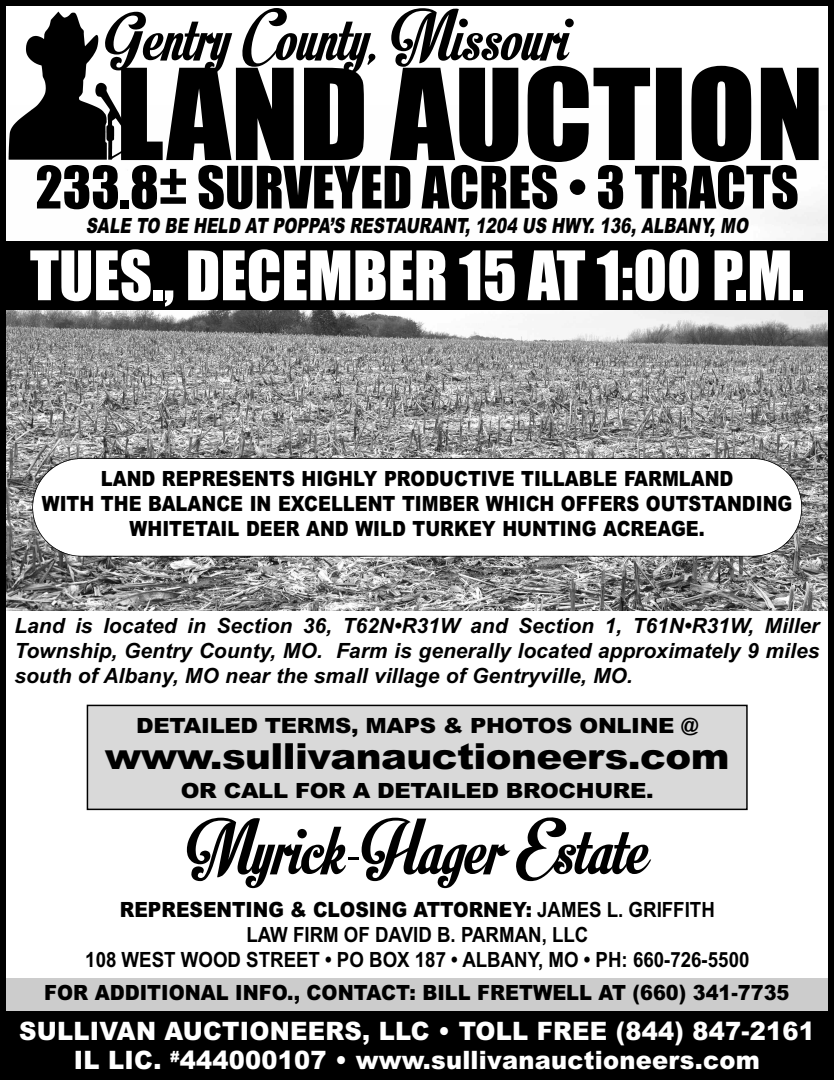
<style>
.page{position:relative;width:834px;height:1080px;background:#fff}
.page>*{position:absolute;margin:0;border:0;box-sizing:border-box;transform-origin:0 0}
.t1{font:78px "Motion Picture Personal Use";color:#000}
.t2{font:72px "Motion Picture Personal Use";color:#000}
.t3{font:63px "Impact";color:#fff}
.t4{font:54px "Impact";color:#000}
.t5{font:900 36px "Arial";letter-spacing:-.015em;color:#000;scale:1.08 1}
.t6{font:900 25.5px/29.4px "Arial";letter-spacing:.01em;color:#fff;text-align:center;scale:.95 1}
.t7{font:italic 700 21px/25.2px "Arial";color:#000;text-align:justify}
.t8{font:900 21px/25.2px "Arial";color:#000;text-align:center;scale:.85 1}
.t9{font:700 21px/25.2px "Arial";color:#000;text-align:center;scale:.89 1}
.t10{font:900 21px "Arial";color:#000;scale:1.08 1}
.t11{font:italic 900 21px "Arial";color:#000;scale:.74 1}
.t12{font:900 21px "Arial";color:#000;scale:.92 1}
.s1{font-weight:900}
</style>
<div class="page">
<img style="left:7px;top:105px;width:820px;height:505px">
<div style="left:0;top:978px;width:834px;height:47px;background:#ccc"></div>
<div style="left:0;top:0;width:834px;height:1080px;border:6px solid #000"></div>
<img style="left:7px;top:11px;width:114px;height:151px">
<svg style="left:121px;top:66px;width:697px;height:96px;fill:#000"></svg>
<div style="left:88px;top:706px;width:658px;height:103px;background:#d9d9d9"></div>
<div style="left:87px;top:705px;width:660px;height:105px;border:2px solid #000"></div>
<div style="left:0;top:241px;width:834px;height:69px;background:#000"></div>
<div style="left:0;top:1011px;width:834px;height:69px;background:#000"></div>
<div style="left:33px;top:459px;width:768px;height:97px;background:#fff;border-radius:48px"></div>
<div style="left:32px;top:458px;width:770px;height:99px;border:2px solid #000;border-radius:49px"></div>
<h2 class="t2" style="left:105px;top:-4px;width:465px">Gentry County, Missouri</h2>
<h3 class="t4" style="left:36px;top:158px;width:764px">233.8± SURVEYED ACRES • 3 TRACTS</h3>
<p class="t11" style="left:86px;top:213px;width:902px">SALE TO BE HELD AT POPPA’S RESTAURANT, 1204 US HWY. 136, ALBANY, MO</p>
<h3 class="t3" style="left:30px;top:242px;width:775px">TUES., DECEMBER 15 AT 1:00 P.M.</h3>
<p class="t8" style="left:42px;top:466px;width:884px">LAND REPRESENTS HIGHLY PRODUCTIVE TILLABLE FARMLAND<br>WITH THE BALANCE IN EXCELLENT TIMBER WHICH OFFERS OUTSTANDING<br>WHITETAIL DEER AND WILD TURKEY HUNTING ACREAGE.</p>
<p class="t7" style="left:14px;top:613px;width:806px">Land is located in Section 36, T62N•R31W and Section 1, T61N•R31W, Miller Township, Gentry County, MO. Farm is generally located approximately 9 miles south of Albany, MO near the small village of Gentryville, MO.</p>
<p class="t10" style="left:136px;top:714px;width:522px">DETAILED TERMS, MAPS &amp; PHOTOS ONLINE @</p>
<h3 class="t5" style="left:105px;top:735px;width:580px">www.sullivanauctioneers.com</h3>
<p class="t10" style="left:181px;top:778px;width:439px">OR CALL FOR A DETAILED BROCHURE.</p>
<h1 class="t1" style="left:187px;top:805px;width:462px">Myrick-Hager Estate</h1>
<p class="t9" style="left:85px;top:897px;width:747px"><span class="s1">REPRESENTING &amp; CLOSING ATTORNEY:</span> JAMES L. GRIFFITH<br>LAW FIRM OF DAVID B. PARMAN, LLC<br>108 WEST WOOD STREET • PO BOX 187 • ALBANY, MO • PH: 660-726-5500</p>
<p class="t12" style="left:44px;top:980px;width:811px">FOR ADDITIONAL INFO., CONTACT: BILL FRETWELL AT (660) 341-7735</p>
<p class="t6" style="left:19px;top:1017px;width:839px">SULLIVAN AUCTIONEERS, LLC • TOLL FREE (844) 847-2161<br>IL LIC. <sup>#</sup>444000107 • www.sullivanauctioneers.com</p>
</div>
